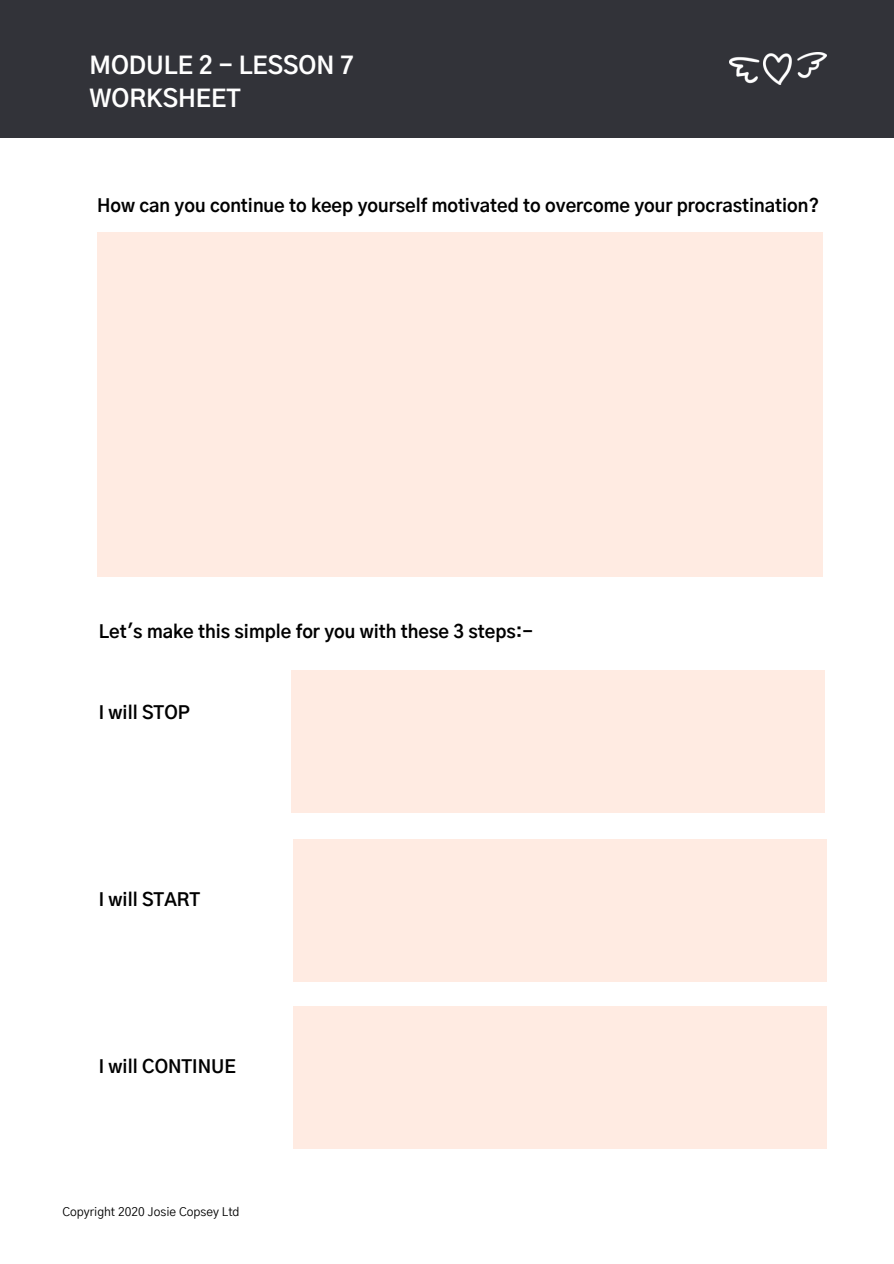
<style>
.page{position:relative;width:894px;height:1264px;background:#fff}
.page>*{position:absolute;margin:0;border:0;box-sizing:border-box;transform-origin:0 0}
.t1{font:700 24px/32.7px "Gothic A1";color:#fff}
.t2{font:700 18px "Gothic A1";color:#000}
.t3{font:12px "Gothic A1";color:#000}
</style>
<div class="page">
<div style="left:0;top:0;width:893px;height:138px;background:#323339"></div>
<img style="left:729px;top:53px;width:97px;height:31px">
<div style="left:97px;top:233px;width:725px;height:344px;background:#ffebe2"></div>
<div style="left:291px;top:670px;width:534px;height:142px;background:#ffebe2"></div>
<div style="left:293px;top:839px;width:533px;height:142px;background:#ffebe2"></div>
<div style="left:293px;top:1006px;width:533px;height:143px;background:#ffebe2"></div>
<h1 class="t1" style="left:89px;top:51px;width:266px">MODULE 2 - LESSON 7<br>WORKSHEET</h1>
<p class="t2" style="left:97px;top:198px;width:723px">How can you continue to keep yourself motivated to overcome your procrastination?</p>
<p class="t2" style="left:99px;top:623px;width:435px">Let's make this simple for you with these 3 steps:-</p>
<p class="t2" style="left:99px;top:704px;width:93px">I will STOP</p>
<p class="t2" style="left:99px;top:891px;width:103px">I will START</p>
<p class="t2" style="left:99px;top:1058px;width:138px">I will CONTINUE</p>
<p class="t3" style="left:62px;top:1206px;width:179px">Copyright 2020 Josie Copsey Ltd</p>
</div>
